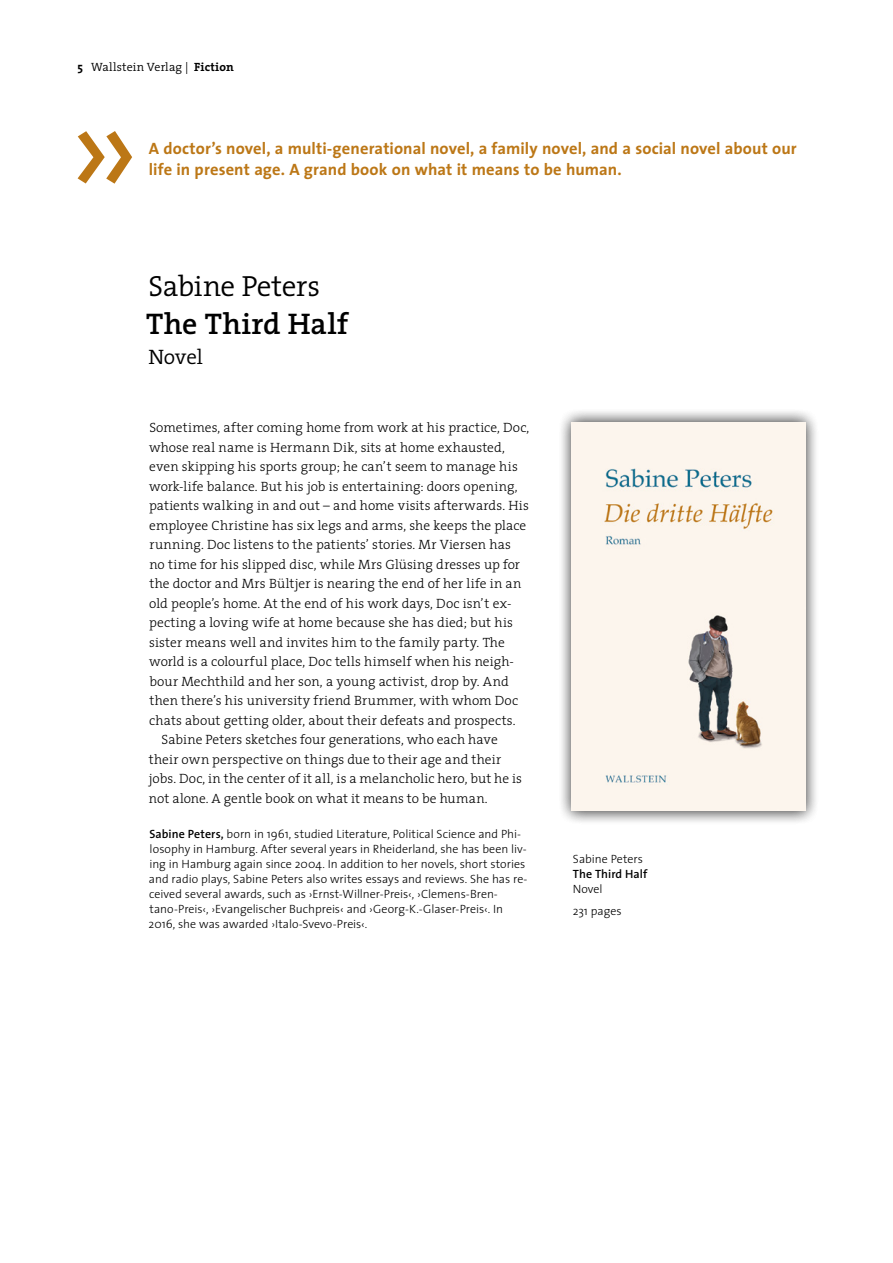
<style>
.page{position:relative;width:893px;height:1263px;background:#fff}
.page>*{position:absolute;margin:0;border:0;box-sizing:border-box;transform-origin:0 0}
.t1{font:600 30px "The Serif";letter-spacing:.01em;color:#000}
.t2{font:300 29.25px "The Serif";letter-spacing:-.015em;color:#000}
.t3{font:300 21px "The Serif";letter-spacing:-.01em;color:#000}
.t4{font:700 16.5px/21px "The Sans";letter-spacing:.005em;color:#bc7716}
.t5{font:300 13.5px "The Serif";letter-spacing:.01em;color:#000}
.t6{font:300 12px/15px "The Sans";color:#000}
.t7{font:300 12px "The Serif";letter-spacing:.01em;color:#000}
.t8{font:600 12px "The Sans";letter-spacing:.005em;color:#000}
.s1{font-weight:700}
.s2{font-weight:600}
</style>
<div class="page">
<svg style="left:78px;top:131px;width:54px;height:53px"></svg>
<div style="left:558px;top:408px;width:261px;height:417px;background:#000;opacity:.5"></div>
<img style="left:572px;top:422px;width:233px;height:389px">
<p class="t7" style="left:78px;top:57px;width:158px"><span class="s1">5</span> Wallstein Verlag | <span class="s1">Fiction</span></p>
<p class="t4" style="left:149px;top:137px;width:649px">A doctor’s novel, a multi-generational novel, a family novel, and a social novel about our life in present age. A grand book on what it means to be human.</p>
<h2 class="t2" style="left:148px;top:261px;width:173px">Sabine Peters</h2>
<h1 class="t1" style="left:146px;top:299px;width:203px">The Third Half</h1>
<h3 class="t3" style="left:148px;top:339px;width:56px">Novel</h3>
<p class="t5" style="left:149px;top:417px;width:381px">Sometimes, after coming home from work at his practice, Doc,</p>
<p class="t5" style="left:149px;top:436px;width:357px">whose real name is Hermann Dik, sits at home exhausted,</p>
<p class="t5" style="left:149px;top:456px;width:370px">even skipping his sports group; he can’t seem to manage his</p>
<p class="t5" style="left:149px;top:475px;width:370px">work-life balance. But his job is entertaining: doors opening,</p>
<p class="t5" style="left:149px;top:495px;width:381px">patients walking in and out – and home visits afterwards. His</p>
<p class="t5" style="left:149px;top:514px;width:379px">employee Christine has six legs and arms, she keeps the place</p>
<p class="t5" style="left:149px;top:534px;width:363px">running. Doc listens to the patients’ stories. Mr Viersen has</p>
<p class="t5" style="left:149px;top:553px;width:372px">no time for his slipped disc, while Mrs Glüsing dresses up for</p>
<p class="t5" style="left:149px;top:573px;width:374px">the doctor and Mrs Bültjer is nearing the end of her life in an</p>
<p class="t5" style="left:149px;top:592px;width:364px">old people’s home. At the end of his work days, Doc isn’t ex-</p>
<p class="t5" style="left:149px;top:612px;width:365px">pecting a loving wife at home because she has died; but his</p>
<p class="t5" style="left:149px;top:631px;width:357px">sister means well and invites him to the family party. The</p>
<p class="t5" style="left:149px;top:651px;width:366px">world is a colourful place, Doc tells himself when his neigh-</p>
<p class="t5" style="left:149px;top:670px;width:361px">bour Mechthild and her son, a young activist, drop by. And</p>
<p class="t5" style="left:149px;top:690px;width:370px">then there’s his university friend Brummer, with whom Doc</p>
<p class="t5" style="left:149px;top:709px;width:368px">chats about getting older, about their defeats and prospects.</p>
<p class="t5" style="left:162px;top:729px;width:338px">Sabine Peters sketches four generations, who each have</p>
<p class="t5" style="left:149px;top:748px;width:354px">their own perspective on things due to their age and their</p>
<p class="t5" style="left:149px;top:768px;width:375px">jobs. Doc, in the center of it all, is a melancholic hero, but he is</p>
<p class="t5" style="left:149px;top:787px;width:340px">not alone. A gentle book on what it means to be human.</p>
<p class="t6" style="left:149px;top:825px;width:380px"><span class="s2">Sabine Peters,</span> born in 1961, studied Literature, Political Science and Phi&shy;losophy in Hamburg. After several years in Rheiderland, she has been liv&shy;ing in Hamburg again since 2004. In addition to her novels, short stories and radio plays, Sabine Peters also writes essays and reviews. She has re&shy;ceived several awards, such as ›Ernst-Willner-Preis‹, ›Clemens-Bren&shy;tano-Preis‹, ›Evangelischer Buchpreis‹ and ›Georg-K.-Glaser-Preis‹. In 2016, she was awarded ›Italo-Svevo-Preis‹.</p>
<p class="t6" style="left:573px;top:851px;width:72px">Sabine Peters</p>
<p class="t8" style="left:573px;top:864px;width:76px">The Third Half</p>
<p class="t6" style="left:573px;top:877px;width:50px;line-height:22.5px">Novel<br>231 pages</p>
</div>
